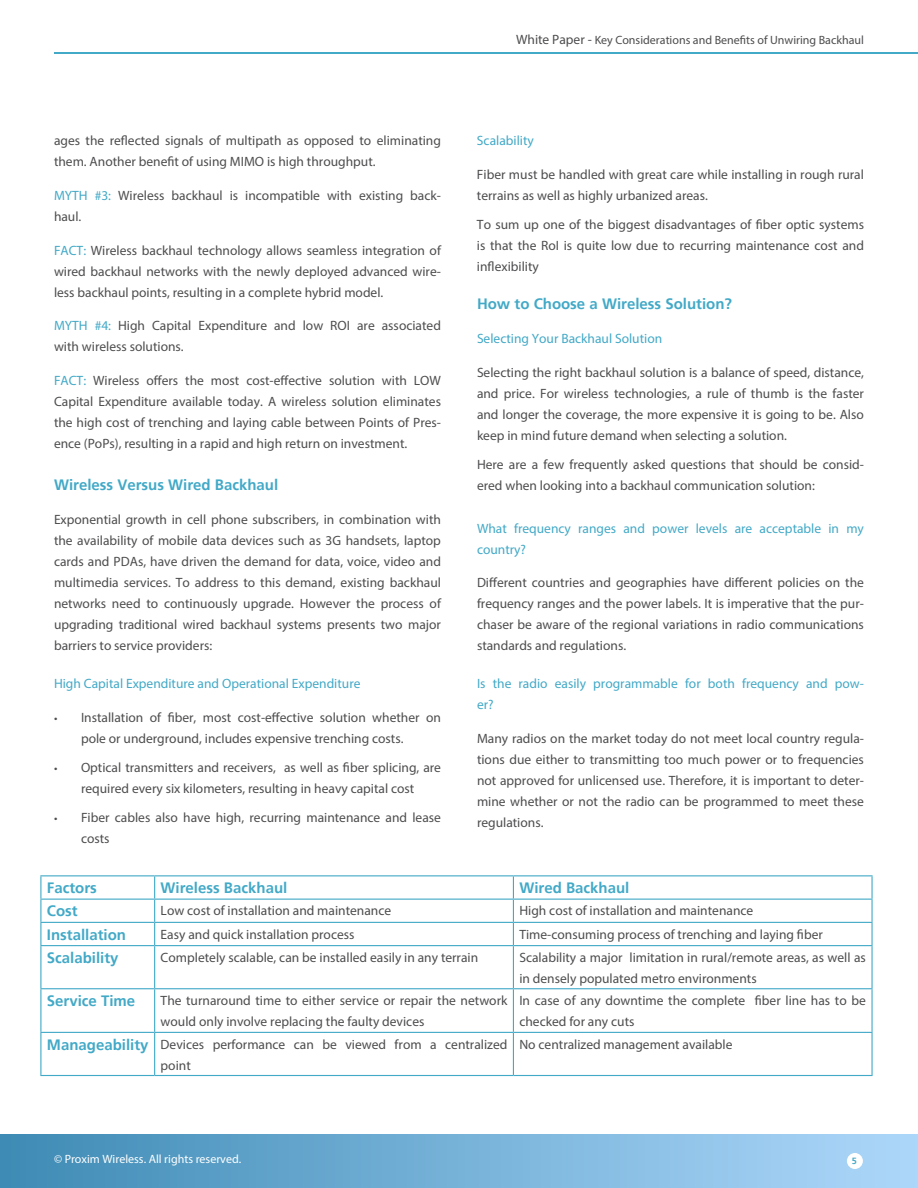
<style>
.page{position:relative;width:918px;height:1188px;background:#fff}
.page>*{position:absolute;margin:0;border:0;box-sizing:border-box;transform-origin:0 0}
.t1{font:700 15px "Frutiger";color:#42a9c7}
.t2{font:13.5px/21px "Myriad Pro";color:#4d4d4f}
.t3{font:13.5px/21px "Myriad Pro";color:#42a9c7}
.t4{font:12px "Myriad Pro";color:#4d4d4f}
.t5{font:12px "Myriad Pro";color:#fff}
.t6{font:700 9px "Frutiger";color:#42a9c7}
.s1{color:#42a9c7}
.s2{font-size:12px}
.s3{font-size:13.5px}
.s4{font-family:"Frutiger";font-weight:700;font-size:15px;color:#42a9c7}
</style>
<div class="page">
<div style="left:0;top:1134px;width:918px;height:54px;background:linear-gradient(to right,#3e8bb5,#aed8fb)"></div>
<hr style="left:54px;top:52px;width:864px;height:2px;background:#42a9c7">
<div style="left:847px;top:1153px;width:16px;height:16px;background:#fff;border-radius:50%"></div>
<hr style="left:40px;top:875px;width:115px;height:1px;background:#42a9c7">
<hr style="left:155px;top:875px;width:358px;height:1px;background:#42a9c7">
<hr style="left:513px;top:875px;width:360px;height:1px;background:#42a9c7">
<hr style="left:871px;top:876px;width:2px;height:23px;background:#42a9c7">
<hr style="left:40px;top:899px;width:115px;height:1px;background:#42a9c7">
<hr style="left:155px;top:899px;width:358px;height:1px;background:#42a9c7">
<hr style="left:513px;top:899px;width:360px;height:1px;background:#42a9c7">
<hr style="left:871px;top:900px;width:2px;height:22px;background:#42a9c7">
<hr style="left:40px;top:922px;width:115px;height:1px;background:#42a9c7">
<svg style="left:40px;top:876px;width:1px;height:69px"></svg>
<hr style="left:155px;top:922px;width:358px;height:1px;background:#42a9c7">
<svg style="left:154px;top:876px;width:1px;height:69px"></svg>
<hr style="left:513px;top:922px;width:360px;height:1px;background:#42a9c7">
<svg style="left:513px;top:876px;width:1px;height:69px"></svg>
<hr style="left:871px;top:923px;width:2px;height:22px;background:#42a9c7">
<hr style="left:40px;top:945px;width:115px;height:1px;background:#42a9c7">
<hr style="left:40px;top:946px;width:1px;height:42px;background:#42a9c7">
<hr style="left:155px;top:945px;width:358px;height:1px;background:#42a9c7">
<hr style="left:154px;top:946px;width:1px;height:42px;background:#42a9c7">
<hr style="left:513px;top:945px;width:360px;height:1px;background:#42a9c7">
<hr style="left:513px;top:946px;width:1px;height:42px;background:#42a9c7">
<hr style="left:871px;top:946px;width:2px;height:42px;background:#42a9c7">
<hr style="left:40px;top:988px;width:115px;height:1px;background:#42a9c7">
<hr style="left:40px;top:989px;width:1px;height:43px;background:#42a9c7">
<hr style="left:155px;top:988px;width:358px;height:1px;background:#42a9c7">
<hr style="left:154px;top:989px;width:1px;height:43px;background:#42a9c7">
<hr style="left:513px;top:988px;width:360px;height:1px;background:#42a9c7">
<hr style="left:513px;top:989px;width:1px;height:43px;background:#42a9c7">
<hr style="left:871px;top:989px;width:2px;height:43px;background:#42a9c7">
<hr style="left:40px;top:1032px;width:115px;height:1px;background:#42a9c7">
<hr style="left:40px;top:1033px;width:1px;height:42px;background:#42a9c7">
<hr style="left:155px;top:1032px;width:358px;height:1px;background:#42a9c7">
<hr style="left:154px;top:1033px;width:1px;height:42px;background:#42a9c7">
<hr style="left:513px;top:1032px;width:360px;height:1px;background:#42a9c7">
<hr style="left:513px;top:1033px;width:1px;height:42px;background:#42a9c7">
<hr style="left:871px;top:1033px;width:2px;height:42px;background:#42a9c7">
<hr style="left:40px;top:1075px;width:115px;height:1px;background:#42a9c7">
<hr style="left:155px;top:1075px;width:358px;height:1px;background:#42a9c7">
<hr style="left:513px;top:1075px;width:360px;height:1px;background:#42a9c7">
<p class="t2" style="left:54px;top:130px;width:389px">ages the reflected signals of multipath as opposed to eliminating them. Another benefit of using MIMO is high throughput.</p>
<p class="t2" style="left:54px;top:185px;width:389px"><span class="s1">MYTH #3:</span> Wireless backhaul is incompatible with existing back&shy;haul.</p>
<p class="t2" style="left:54px;top:239px;width:388px;text-align:justify"><span class="s1">FACT:</span> Wireless backhaul technology allows seamless integration of wired backhaul networks with the newly deployed advanced wire&shy;less backhaul points, resulting in a complete hybrid model.</p>
<p class="t2" style="left:54px;top:315px;width:388px"><span class="s1">MYTH #4:</span> High Capital Expenditure and low ROI are associated with wireless solutions.</p>
<p class="t2" style="left:54px;top:370px;width:389px;text-align:justify"><span class="s1">FACT:</span> Wireless offers the most cost-effective solution with LOW Capital Expenditure available today. A wireless solution eliminates the high cost of trenching and laying cable between Points of Pres&shy;ence (PoPs), resulting in a rapid and high return on investment.</p>
<p class="t1" style="left:54px;top:476px;width:226px">Wireless Versus Wired Backhaul</p>
<p class="t2" style="left:54px;top:509px;width:389px;text-align:justify">Exponential growth in cell phone subscribers, in combination with the availability of mobile data devices such as 3G handsets, laptop cards and PDAs, have driven the demand for data, voice, video and multimedia services. To address to this demand, existing backhaul networks need to continuously upgrade. However the process of upgrading traditional wired backhaul systems presents two major barriers to service providers:</p>
<p class="t3" style="left:54px;top:673px;width:308px">High Capital Expenditure and Operational Expenditure</p>
<p class="t2" style="left:81px;top:707px;width:361px;text-indent:-27px"><span class="s2">•</span> Installation of fiber, most cost-effective solution whether on pole or underground, includes expensive trenching costs.</p>
<p class="t2" style="left:54px;top:757px;width:389px;text-align:center"><span class="s2">•</span> Optical transmitters and receivers, as well as fiber splicing, are required every six kilometers, resulting in heavy capital cost</p>
<p class="t2" style="left:81px;top:806px;width:362px;text-indent:-27px"><span class="s2">•</span> Fiber cables also have high, recurring maintenance and lease costs</p>
<p class="t4" style="left:516px;top:33px;width:349px"><span class="s3">White Paper -</span> Key Considerations and Benefits of Unwiring Backhaul</p>
<p class="t3" style="left:477px;top:130px;width:58px">Scalability</p>
<p class="t2" style="left:477px;top:164px;width:388px">Fiber must be handled with great care while installing in rough rural terrains as well as highly urbanized areas.</p>
<p class="t2" style="left:477px;top:214px;width:389px;text-align:justify">To sum up one of the biggest disadvantages of fiber optic systems is that the RoI is quite low due to recurring maintenance cost and inflexibility</p>
<p class="t1" style="left:477px;top:295px;width:257px">How to Choose a Wireless Solution?</p>
<p class="t3" style="left:477px;top:328px;width:187px">Selecting Your Backhaul Solution</p>
<p class="t2" style="left:477px;top:362px;width:389px;text-align:justify">Selecting the right backhaul solution is a balance of speed, distance, and price. For wireless technologies, a rule of thumb is the faster and longer the coverage, the more expensive it is going to be. Also keep in mind future demand when selecting a solution.</p>
<p class="t2" style="left:477px;top:454px;width:389px">Here are a few frequently asked questions that should be consid&shy;ered when looking into a backhaul communication solution:</p>
<p class="t3" style="left:477px;top:517px;width:388px">What frequency ranges and power levels are acceptable in my country?</p>
<p class="t2" style="left:477px;top:572px;width:389px;text-align:justify">Different countries and geographies have different policies on the frequency ranges and the power labels. It is imperative that the pur&shy;chaser be aware of the regional variations in radio communications standards and regulations.</p>
<p class="t3" style="left:477px;top:673px;width:389px">Is the radio easily programmable for both frequency and pow&shy;er?</p>
<p class="t2" style="left:477px;top:728px;width:389px;text-align:justify">Many radios on the market today do not meet local country regula&shy;tions due either to transmitting too much power or to frequencies not approved for unlicensed use. Therefore, it is important to deter&shy;mine whether or not the radio can be programmed to meet these regulations.</p>
<p class="t1" style="left:47px;top:879px;width:51px">Factors</p>
<p class="t1" style="left:161px;top:879px;width:128px">Wireless Backhaul</p>
<p class="t1" style="left:519px;top:879px;width:112px">Wired Backhaul</p>
<p class="t1" style="left:47px;top:902px;width:32px">Cost</p>
<p class="t2" style="left:161px;top:900px;width:232px">Low cost of installation and maintenance</p>
<p class="t2" style="left:519px;top:900px;width:235px">High cost of installation and maintenance</p>
<p class="t1" style="left:47px;top:926px;width:81px">Installation</p>
<p class="t2" style="left:161px;top:923px;width:195px">Easy and quick installation process</p>
<p class="t2" style="left:519px;top:923px;width:305px">Time-consuming process of trenching and laying fiber</p>
<p class="t1" style="left:47px;top:949px;width:73px">Scalability</p>
<p class="t2" style="left:161px;top:947px;width:319px">Completely scalable, can be installed easily in any terrain</p>
<p class="t2" style="left:519px;top:947px;width:348px">Scalability a major limitation in rural/remote areas, as well as in densely populated metro environments</p>
<p class="t1" style="left:47px;top:992px;width:90px">Service Time</p>
<p class="t2" style="left:161px;top:990px;width:348px">The turnaround time to either service or repair the network would only involve replacing the faulty devices</p>
<p class="t2" style="left:519px;top:990px;width:348px">In case of any downtime the complete fiber line has to be checked for any cuts</p>
<p class="t2" style="left:161px;top:1033px;width:348px;text-indent:-114px"><span class="s4">Manageability</span> Devices performance can be viewed from a centralized point</p>
<p class="t2" style="left:519px;top:1033px;width:215px">No centralized management available</p>
<p class="t5" style="left:54px;top:1152px;width:189px">© Proxim Wireless. All rights reserved.</p>
<p class="t6" style="left:852px;top:1155px;width:7px">5</p>
</div>
